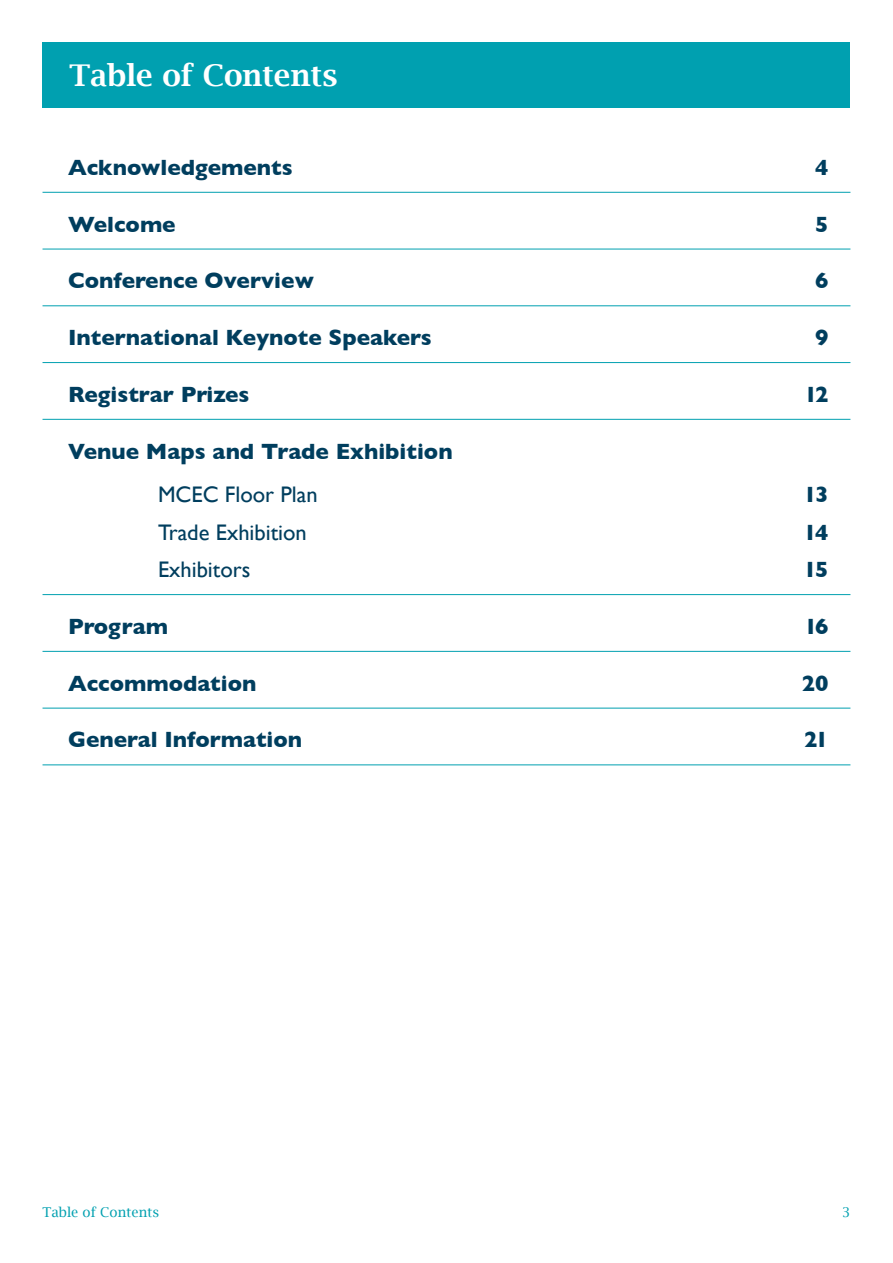
<style>
.page{position:relative;width:893px;height:1263px;background:#fff}
.page>*{position:absolute;margin:0;border:0;box-sizing:border-box;transform-origin:0 0}
.t1{font:600 30px "Lucida Bright";color:#fff}
.Contents{font:700 22.5px/43.5px "Gill Sans";color:#003e5e}
.Contents-2{font:22.5px "Gill Sans";color:#003e5e}
.t2{font:13.5px "Lucida Bright";color:#00a0b0}
.s1{font-weight:400}
</style>
<div class="page">
<div style="left:43px;top:43px;width:807px;height:65px;background:#00a0b0"></div>
<hr style="left:43px;top:192px;width:807px;height:1px;background:#00a0b0">
<hr style="left:43px;top:249px;width:807px;height:1px;background:#00a0b0">
<hr style="left:43px;top:305px;width:807px;height:1px;background:#00a0b0">
<hr style="left:43px;top:362px;width:807px;height:1px;background:#00a0b0">
<hr style="left:43px;top:419px;width:807px;height:1px;background:#00a0b0">
<hr style="left:43px;top:594px;width:807px;height:1px;background:#00a0b0">
<hr style="left:43px;top:651px;width:807px;height:1px;background:#00a0b0">
<hr style="left:43px;top:708px;width:807px;height:1px;background:#00a0b0">
<hr style="left:43px;top:764px;width:807px;height:1px;background:#00a0b0">
<p class="t1" style="left:69px;top:58px;width:270px">Table of Contents</p>
<p class="Contents" style="left:68px;top:145px;width:226px">Acknowledgements</p>
<p class="Contents" style="left:815px;top:145px;width:15px">4</p>
<p class="Contents" style="left:68px;top:202px;width:109px">Welcome</p>
<p class="Contents" style="left:815px;top:202px;width:15px">5</p>
<p class="Contents" style="left:68px;top:259px;width:248px">Conference Overview</p>
<p class="Contents" style="left:815px;top:259px;width:15px">6</p>
<p class="Contents" style="left:68px;top:316px;width:365px">International Keynote Speakers</p>
<p class="Contents" style="left:815px;top:316px;width:15px">9</p>
<p class="Contents" style="left:68px;top:372px;width:183px">Registrar Prizes</p>
<p class="Contents" style="left:804px;top:372px;width:26px">12</p>
<p class="Contents" style="left:158px;top:429px;width:296px;text-indent:-90px">Venue Maps and Trade Exhibition<br><span class="s1">MCEC Floor Plan</span></p>
<p class="Contents" style="left:804px;top:473px;width:26px">13</p>
<p class="Contents-2" style="left:158px;top:519px;width:150px">Trade Exhibition</p>
<p class="Contents" style="left:804px;top:510px;width:26px">14</p>
<p class="Contents-2" style="left:158px;top:556px;width:94px">Exhibitors</p>
<p class="Contents" style="left:804px;top:548px;width:26px">15</p>
<p class="Contents" style="left:68px;top:604px;width:102px">Program</p>
<p class="Contents" style="left:804px;top:604px;width:26px">16</p>
<p class="Contents" style="left:68px;top:661px;width:190px">Accommodation</p>
<p class="Contents" style="left:802px;top:661px;width:28px">20</p>
<p class="Contents" style="left:68px;top:718px;width:236px">General Information</p>
<p class="Contents" style="left:804px;top:718px;width:26px">21</p>
<p class="t2" style="left:43px;top:1204px;width:118px">Table of Contents</p>
<p class="t2" style="left:842px;top:1204px;width:10px">3</p>
</div>
